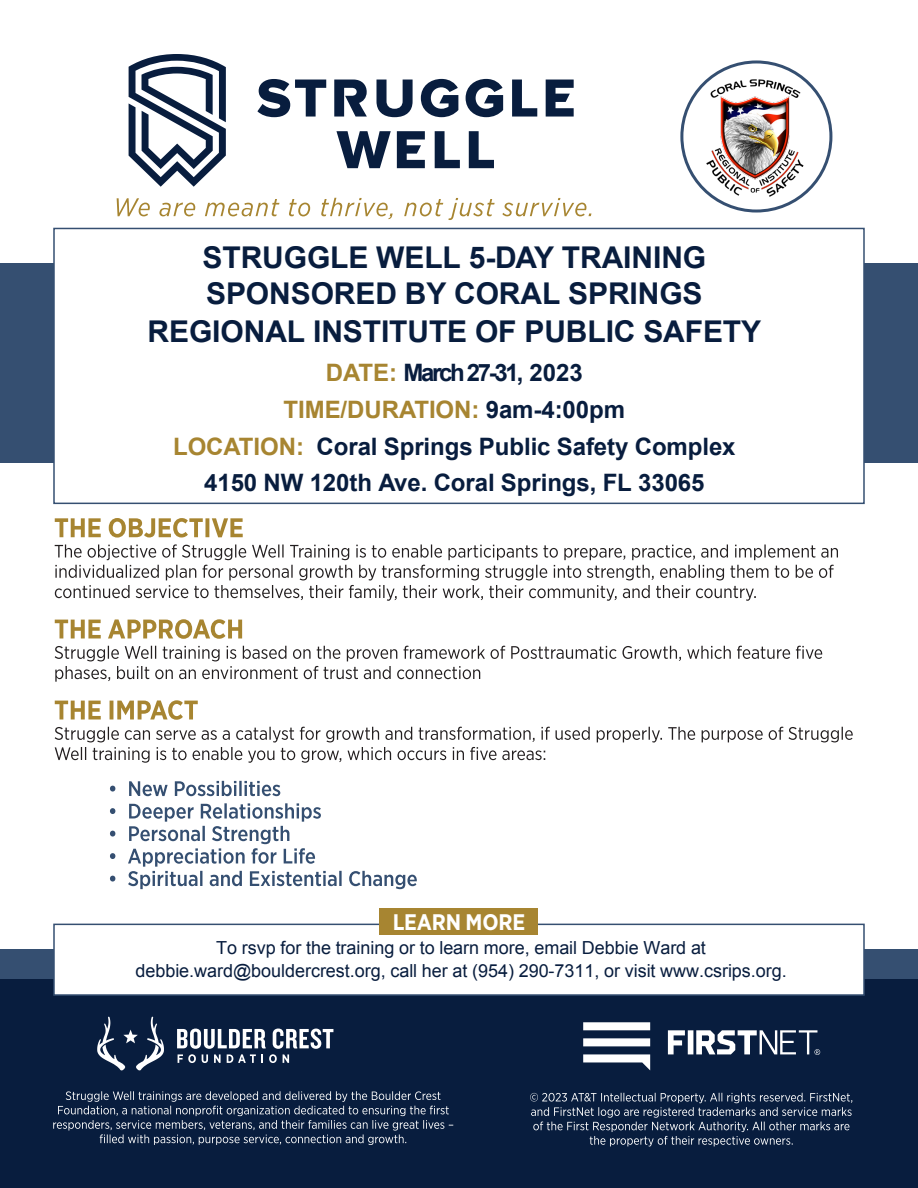
<style>
.page{position:relative;width:918px;height:1188px;background:#fff}
.page>*{position:absolute;margin:0;border:0;box-sizing:border-box;transform-origin:0 0}
.t1{font:700 30px/36.6px "Arial";letter-spacing:-.005em;color:#081d3e;text-align:center}
.t2{font:700 24px/36.8px "Arial";letter-spacing:-.005em;color:#081d3e;text-align:center}
.t3{font:700 22.5px "Gotham Narrow";letter-spacing:-.01em;color:#fff}
.t4{font:18px/23.5px "Arial";color:#081d3e;text-align:center}
.s1{color:#a78531}
</style>
<div class="page">
<div style="left:0;top:263px;width:918px;height:199px;background:#354f71"></div>
<div style="left:0;top:949px;width:918px;height:42px;background:#354f71"></div>
<div style="left:0;top:980px;width:918px;height:208px;background:#081d3e"></div>
<svg style="left:110px;top:803px;width:307px;height:86px"></svg>
<svg style="left:110px;top:781px;width:170px;height:15px"></svg>
<svg style="left:55px;top:727px;width:798px;height:36px"></svg>
<svg style="left:55px;top:700px;width:143px;height:20px"></svg>
<svg style="left:55px;top:646px;width:767px;height:36px"></svg>
<svg style="left:55px;top:619px;width:187px;height:20px"></svg>
<svg style="left:55px;top:544px;width:783px;height:57px"></svg>
<svg style="left:55px;top:518px;width:188px;height:20px"></svg>
<svg style="left:257px;top:79px;width:317px;height:89px"></svg>
<svg style="left:129px;top:54px;width:97px;height:133px"></svg>
<div style="left:53px;top:228px;width:812px;height:276px;background:#fff;border:2px solid #354f71"></div>
<div style="left:53px;top:924px;width:812px;height:72px;background:#fff;border:2px solid #354f71"></div>
<div style="left:380px;top:908px;width:158px;height:27px;background:#a78531"></div>
<svg style="left:97px;top:1017px;width:67px;height:54px"></svg>
<svg style="left:177px;top:1029px;width:156px;height:34px"></svg>
<svg style="left:583px;top:1022px;width:237px;height:48px"></svg>
<svg style="left:117px;top:198px;width:474px;height:22px"></svg>
<img style="left:695px;top:74px;width:123px;height:133px">
<div style="left:680px;top:60px;width:152px;height:153px;border:3px solid #354f71;border-radius:50%"></div>
<svg style="left:530px;top:1093px;width:322px;height:53px"></svg>
<svg style="left:53px;top:1091px;width:400px;height:54px"></svg>
<p class="t1" style="left:148px;top:240px;width:615px">STRUGGLE WELL 5-DAY TRAINING<br>SPONSORED BY CORAL SPRINGS<br>REGIONAL INSTITUTE OF PUBLIC SAFETY</p>
<p class="t2" style="left:173px;top:355px;width:564px"><span class="s1">DATE:</span> March 27-31, 2023<br><span class="s1">TIME/DURATION:</span> 9am-4:00pm<br><span class="s1">LOCATION:</span> Coral Springs Public Safety Complex 4150 NW 120th Ave. Coral Springs, FL 33065</p>
<p class="t3" style="left:393px;top:908px;width:134px">LEARN MORE</p>
<p class="t4" style="left:135px;top:936px;width:653px">To rsvp for the training or to learn more, email Debbie Ward at debbie.ward@bouldercrest.org, call her at (954) 290-7311, or visit www.csrips.org.</p>
</div>
